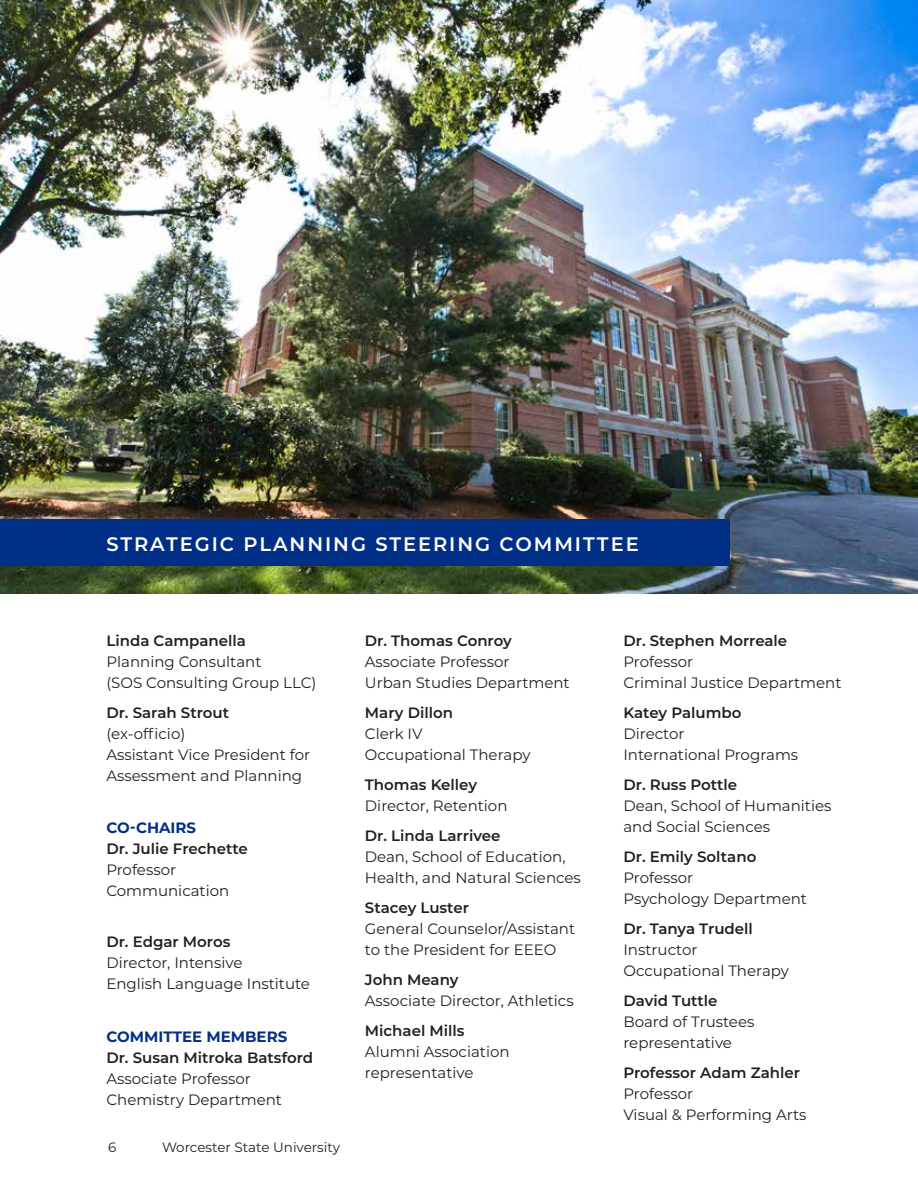
<style>
.page{position:relative;width:918px;height:1188px;background:#fff}
.page>*{position:absolute;margin:0;border:0;box-sizing:border-box;transform-origin:0 0}
.t1{font:600 19.5px "Montserrat";letter-spacing:.1em;color:#fff}
.t2{font:15px/21px "Montserrat";color:#231f20}
.t3{font:600 15px "Montserrat";color:#231f20}
.t4{font:700 15px "Montserrat";color:#002f87}
.t5{font:13.5px "Montserrat";color:#231f20}
</style>
<div class="page">
<img style="left:0;top:0;width:918px;height:594px">
<div style="left:0;top:520px;width:213px;height:46px;background:#002f87"></div>
<div style="left:106px;top:520px;width:624px;height:46px;background:#002f87"></div>
<h1 class="t1" style="left:106px;top:530px;width:534px">STRATEGIC PLANNING STEERING COMMITTEE</h1>
<p class="t3" style="left:106px;top:630px;width:141px">Linda Campanella</p>
<p class="t2" style="left:106px;top:650px;width:212px">Planning Consultant<br>(SOS Consulting Group LLC)</p>
<p class="t3" style="left:106px;top:702px;width:124px">Dr. Sarah Strout</p>
<p class="t2" style="left:106px;top:722px;width:205px">(ex-officio)<br>Assistant Vice President for<br>Assessment and Planning</p>
<p class="t4" style="left:106px;top:817px;width:91px">CO-CHAIRS</p>
<p class="t3" style="left:106px;top:838px;width:143px">Dr. Julie Frechette</p>
<p class="t2" style="left:106px;top:859px;width:124px">Professor<br>Communication</p>
<p class="t3" style="left:106px;top:931px;width:126px">Dr. Edgar Moros</p>
<p class="t2" style="left:106px;top:952px;width:205px">Director, Intensive<br>English Language Institute</p>
<p class="t4" style="left:106px;top:1026px;width:182px">COMMITTEE MEMBERS</p>
<p class="t3" style="left:106px;top:1047px;width:208px">Dr. Susan Mitroka Batsford</p>
<p class="t2" style="left:106px;top:1067px;width:177px">Associate Professor<br>Chemistry Department</p>
<p class="t5" style="left:108px;top:1138px;width:10px">6</p>
<p class="t5" style="left:162px;top:1138px;width:180px">Worcester State University</p>
<p class="t3" style="left:365px;top:630px;width:148px">Dr. Thomas Conroy</p>
<p class="t2" style="left:365px;top:650px;width:206px">Associate Professor<br>Urban Studies Department</p>
<p class="t3" style="left:365px;top:702px;width:90px">Mary Dillon</p>
<p class="t2" style="left:365px;top:722px;width:167px">Clerk IV<br>Occupational Therapy</p>
<p class="t3" style="left:365px;top:774px;width:114px">Thomas Kelley</p>
<p class="t2" style="left:365px;top:794px;width:144px">Director, Retention</p>
<p class="t3" style="left:365px;top:825px;width:137px">Dr. Linda Larrivee</p>
<p class="t2" style="left:365px;top:845px;width:218px">Dean, School of Education,<br>Health, and Natural Sciences</p>
<p class="t3" style="left:365px;top:897px;width:106px">Stacey Luster</p>
<p class="t2" style="left:365px;top:917px;width:212px">General Counselor/Assistant to the President for EEEO</p>
<p class="t3" style="left:365px;top:969px;width:95px">John Meany</p>
<p class="t2" style="left:365px;top:989px;width:210px">Associate Director, Athletics</p>
<p class="t3" style="left:365px;top:1020px;width:101px">Michael Mills</p>
<p class="t2" style="left:365px;top:1040px;width:146px">Alumni Association representative</p>
<p class="t3" style="left:623px;top:630px;width:165px">Dr. Stephen Morreale</p>
<p class="t2" style="left:623px;top:650px;width:220px">Professor<br>Criminal Justice Department</p>
<p class="t3" style="left:623px;top:702px;width:120px">Katey Palumbo</p>
<p class="t2" style="left:623px;top:722px;width:176px">Director<br>International Programs</p>
<p class="t3" style="left:623px;top:774px;width:115px">Dr. Russ Pottle</p>
<p class="t2" style="left:623px;top:794px;width:210px">Dean, School of Humanities and Social Sciences</p>
<p class="t3" style="left:623px;top:846px;width:134px">Dr. Emily Soltano</p>
<p class="t2" style="left:623px;top:866px;width:185px">Professor<br>Psychology Department</p>
<p class="t3" style="left:623px;top:918px;width:131px">Dr. Tanya Trudell</p>
<p class="t2" style="left:623px;top:938px;width:167px">Instructor<br>Occupational Therapy</p>
<p class="t3" style="left:623px;top:990px;width:96px">David Tuttle</p>
<p class="t2" style="left:623px;top:1010px;width:132px">Board of Trustees representative</p>
<p class="t3" style="left:623px;top:1062px;width:178px">Professor Adam Zahler</p>
<p class="t2" style="left:623px;top:1082px;width:185px">Professor<br>Visual &amp; Performing Arts</p>
</div>
